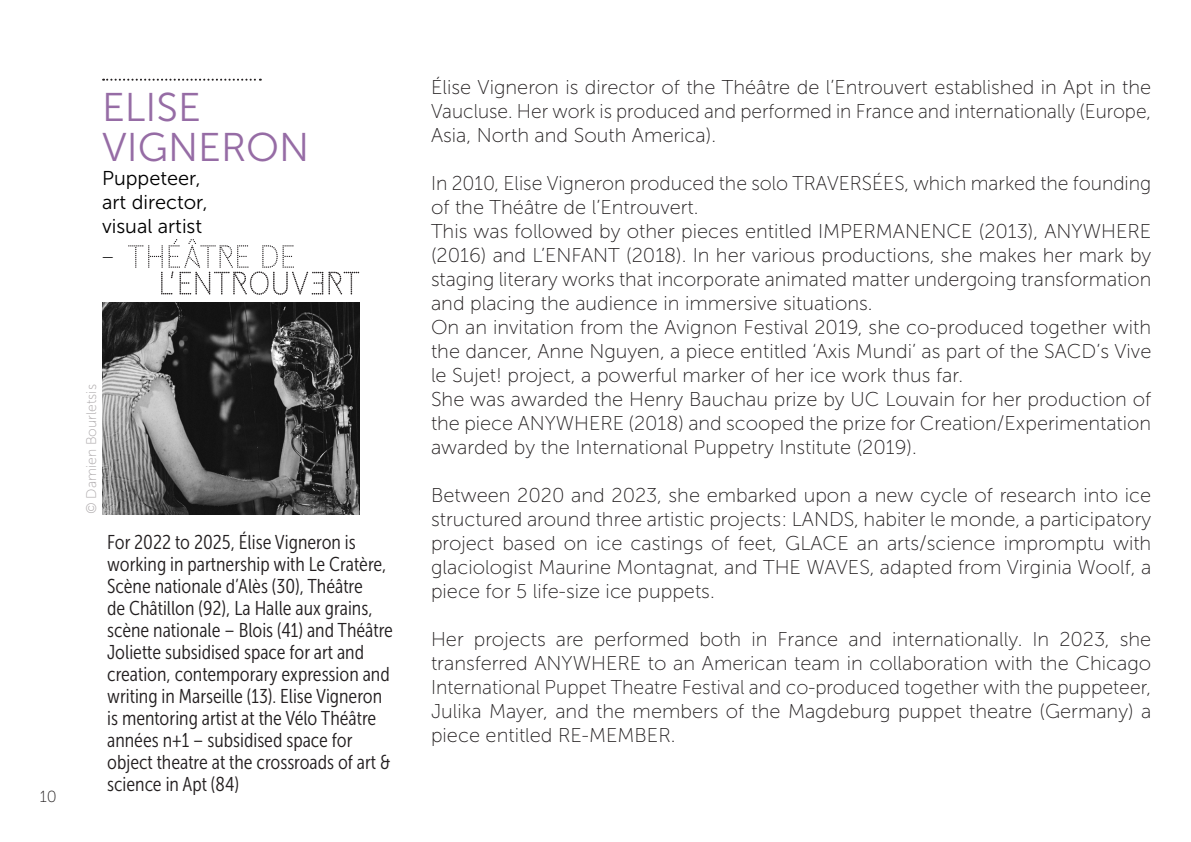
<style>
.page{position:relative;width:1191px;height:842px;background:#fff}
.page>*{position:absolute;margin:0;border:0;box-sizing:border-box;transform-origin:0 0}
.t1{font:40px "Museo Sans 300";color:#966ca5}
.t2{font:20px/24px "Museo Sans 100";color:#231f20;text-align:justify}
.t3{font:20px/22px "Museo Sans Cond 300";color:#231f20}
.t4{font:20px "Museo Sans 300";color:#000}
.t5{font:20px "Museo Sans 100";color:#000}
.t6{font:16px "Museo Sans 100";color:#231f20}
.t7{font:14px "Museo Sans 100";color:#aba7a9}
</style>
<div class="page">
<svg style="left:103px;top:79px;width:158px;height:2px"></svg>
<img style="left:102px;top:303px;width:257px;height:211px">
<svg style="left:128px;top:239px;width:231px;height:56px"></svg>
<p class="t1" style="left:102px;top:85px;width:100px">ELISE</p>
<p class="t1" style="left:102px;top:125px;width:209px">VIGNERON</p>
<p class="t4" style="left:102px;top:167px;width:100px">Puppeteer,</p>
<p class="t4" style="left:102px;top:191px;width:107px">art director,</p>
<p class="t4" style="left:102px;top:215px;width:102px">visual artist</p>
<p class="t5" style="left:102px;top:239px;width:13px">_</p>
<p class="t6" style="left:40px;top:788px;width:19px">10</p>
<p class="t7" style="left:84px;top:514px;width:131px;rotate:-90deg">© Damien Bourletsis</p>
<p class="t3" style="left:107px;top:531px;width:287px">For 2022 to 2025, Élise Vigneron is working in partnership with Le Cratère, Scène nationale d’Alès (30), Théâtre<br>de Châtillon (92), La Halle aux grains, scène nationale – Blois (41) and Théâtre Joliette subsidised space for art and creation, contemporary expression and writing in Marseille (13). Elise Vigneron is mentoring artist at the Vélo Théâtre années n+1 – subsidised space for object theatre at the crossroads of art &amp; science in Apt (84)</p>
<p class="t2" style="left:431px;top:76px;width:722px">Élise Vigneron is director of the Théâtre de l’Entrouvert established in Apt in the Vaucluse. Her work is produced and performed in France and internationally (Europe, Asia, North and South America).</p>
<p class="t2" style="left:431px;top:172px;width:722px">In 2010, Elise Vigneron produced the solo TRAVERSÉES, which marked the founding of the Théâtre de l’Entrouvert.</p>
<p class="t2" style="left:431px;top:220px;width:722px">This was followed by other pieces entitled IMPERMANENCE (2013), ANYWHERE (2016) and L’ENFANT (2018). In her various productions, she makes her mark by staging literary works that incorporate animated matter undergoing transformation and placing the audience in immersive situations.</p>
<p class="t2" style="left:431px;top:316px;width:722px">On an invitation from the Avignon Festival 2019, she co-produced together with the dancer, Anne Nguyen, a piece entitled ‘Axis Mundi’ as part of the SACD’s Vive le Sujet! project, a powerful marker of her ice work thus far.</p>
<p class="t2" style="left:431px;top:388px;width:722px">She was awarded the Henry Bauchau prize by UC Louvain for her production of the piece ANYWHERE (2018) and scooped the prize for Creation/Experimentation awarded by the International Puppetry Institute (2019).</p>
<p class="t2" style="left:431px;top:484px;width:722px">Between 2020 and 2023, she embarked upon a new cycle of research into ice structured around three artistic projects: LANDS, habiter le monde, a participatory project based on ice castings of feet, GLACE an arts/science impromptu with glaciologist Maurine Montagnat, and THE WAVES, adapted from Virginia Woolf, a piece for 5 life-size ice puppets.</p>
<p class="t2" style="left:431px;top:628px;width:722px">Her projects are performed both in France and internationally. In 2023, she transferred ANYWHERE to an American team in collaboration with the Chicago International Puppet Theatre Festival and co-produced together with the puppeteer, Julika Mayer, and the members of the Magdeburg puppet theatre (Germany) a piece entitled RE-MEMBER.</p>
</div>
